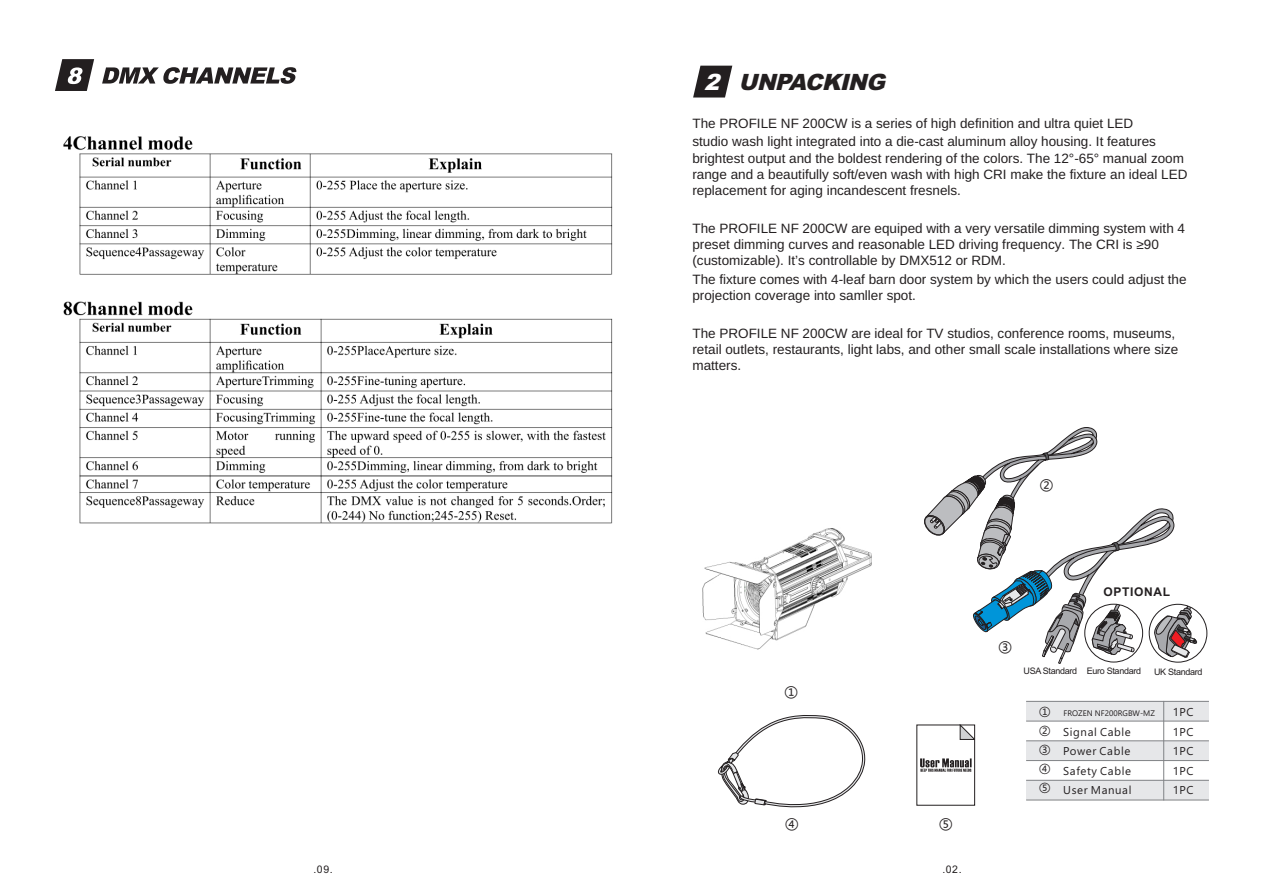
<style>
.page{position:relative;width:1263px;height:893px;background:#fff}
.page>*{position:absolute;margin:0;border:0;box-sizing:border-box;transform-origin:0 0}
.t1{font:italic 900 22.5px "Arial";color:#231f20}
.t2{font:13.5px/16.2px "Arimo";color:#231f20}
.t3{font:13.5px "Microsoft Ya Hei";color:#231f20}
.t4{font:700 12px "Arial";letter-spacing:.055em;color:#231f20}
.t5{font:11.4px/19.5px "Segoe UI";letter-spacing:.055em;color:#231f20;text-align:justify}
.t6{font:11.4px/18.9px "Microsoft Ya Hei";color:#231f20;text-align:justify}
.t7{font:10.5px "Arial";color:#231f20}
.t8{font:9px "Arial";letter-spacing:-.03em;color:#231f20}
.t9{font:7.95px "Segoe UI";color:#231f20}
.s1{color:#fff}
</style>
<div class="page">
<svg style="left:693px;top:66px;width:39px;height:32px"></svg>
<div style="left:1026px;top:701px;width:138px;height:20px;background:#e6e7e9"></div>
<div style="left:1164px;top:701px;width:45px;height:20px;background:#e6e7e9"></div>
<div style="left:1026px;top:741px;width:138px;height:19px;background:#e6e7e9"></div>
<div style="left:1164px;top:741px;width:45px;height:19px;background:#e6e7e9"></div>
<div style="left:1026px;top:780px;width:138px;height:20px;background:#e6e7e9"></div>
<div style="left:1164px;top:780px;width:45px;height:20px;background:#e6e7e9"></div>
<hr style="left:1163px;top:701px;width:1px;height:99px;background:#808285">
<hr style="left:1026px;top:800px;width:183px;height:1px;background:#808285">
<hr style="left:1026px;top:780px;width:183px;height:1px;background:#808285">
<hr style="left:1026px;top:760px;width:183px;height:1px;background:#808285">
<hr style="left:1026px;top:740px;width:183px;height:1px;background:#808285">
<hr style="left:1026px;top:721px;width:183px;height:1px;background:#808285">
<hr style="left:1026px;top:701px;width:183px;height:1px;background:#808285">
<svg style="left:717px;top:715px;width:148px;height:93px"></svg>
<svg style="left:924px;top:427px;width:284px;height:237px"></svg>
<svg style="left:960px;top:727px;width:13px;height:13px"></svg>
<div style="left:916px;top:725px;width:59px;height:81px;border:1px solid #231f20"></div>
<svg style="left:920px;top:758px;width:51px;height:14px"></svg>
<svg style="left:102px;top:67px;width:194px;height:17px"></svg>
<svg style="left:55px;top:59px;width:39px;height:32px"></svg>
<img style="left:702px;top:528px;width:170px;height:121px">
<img style="left:63px;top:136px;width:550px;height:388px">
<p class="t7" style="left:313px;top:865px;width:21px">.09.</p>
<h1 class="t1" style="left:704px;top:74px;width:187px"><span class="s1">2</span> UNPACKING</h1>
<p class="t2" style="left:692px;top:113px;width:465px;line-height:18.8px">The PROFILE NF 200CW is a series of high definition and ultra quiet LED studio wash light integrated into a die-cast aluminum alloy housing. It features</p>
<p class="t2" style="left:692px;top:150px;width:496px">brightest output and the boldest rendering of the colors. The 12°-65° manual zoom range and a beautifully soft/even wash with high CRI make the fixture an ideal LED replacement for aging incandescent fresnels.</p>
<p class="t2" style="left:692px;top:220px;width:494px">The PROFILE NF 200CW are equiped with a very versatile dimming system with 4 preset dimming curves and reasonable LED driving frequency. The CRI is ≥90 (customizable). It’s controllable by DMX512 or RDM.</p>
<p class="t2" style="left:692px;top:271px;width:496px">The fixture comes with 4-leaf barn door system by which the users could adjust the projection coverage into samller spot.</p>
<p class="t2" style="left:692px;top:325px;width:487px">The PROFILE NF 200CW are ideal for TV studios, conference rooms, museums, retail outlets, restaurants, light labs, and other small scale installations where size matters.</p>
<p class="t3" style="left:1040px;top:478px;width:15px">②</p>
<p class="t3" style="left:784px;top:685px;width:15px">①</p>
<p class="t3" style="left:785px;top:817px;width:15px">④</p>
<p class="t3" style="left:939px;top:817px;width:15px">⑤</p>
<p class="t7" style="left:942px;top:865px;width:21px">.02.</p>
<p class="t4" style="left:1103px;top:587px;width:68px">OPTIONAL</p>
<p class="t3" style="left:998px;top:640px;width:15px">③</p>
<p class="t8" style="left:1023px;top:668px;width:119px">USA Standard Euro Standard</p>
<p class="t8" style="left:1154px;top:668px;width:50px">UK Standard</p>
<p class="t6" style="left:1039px;top:702px;width:13px">①<br>②<br>③<br>④<br>⑤</p>
<p class="t9" style="left:1063px;top:706px;width:93px">FROZEN NF200RGBW-MZ</p>
<p class="t5" style="left:1063px;top:723px;width:70px">Signal Cable Power Cable Safety Cable User Manual</p>
<p class="t5" style="left:1173px;top:703px;width:22px">1PC 1PC 1PC 1PC 1PC</p>
</div>
